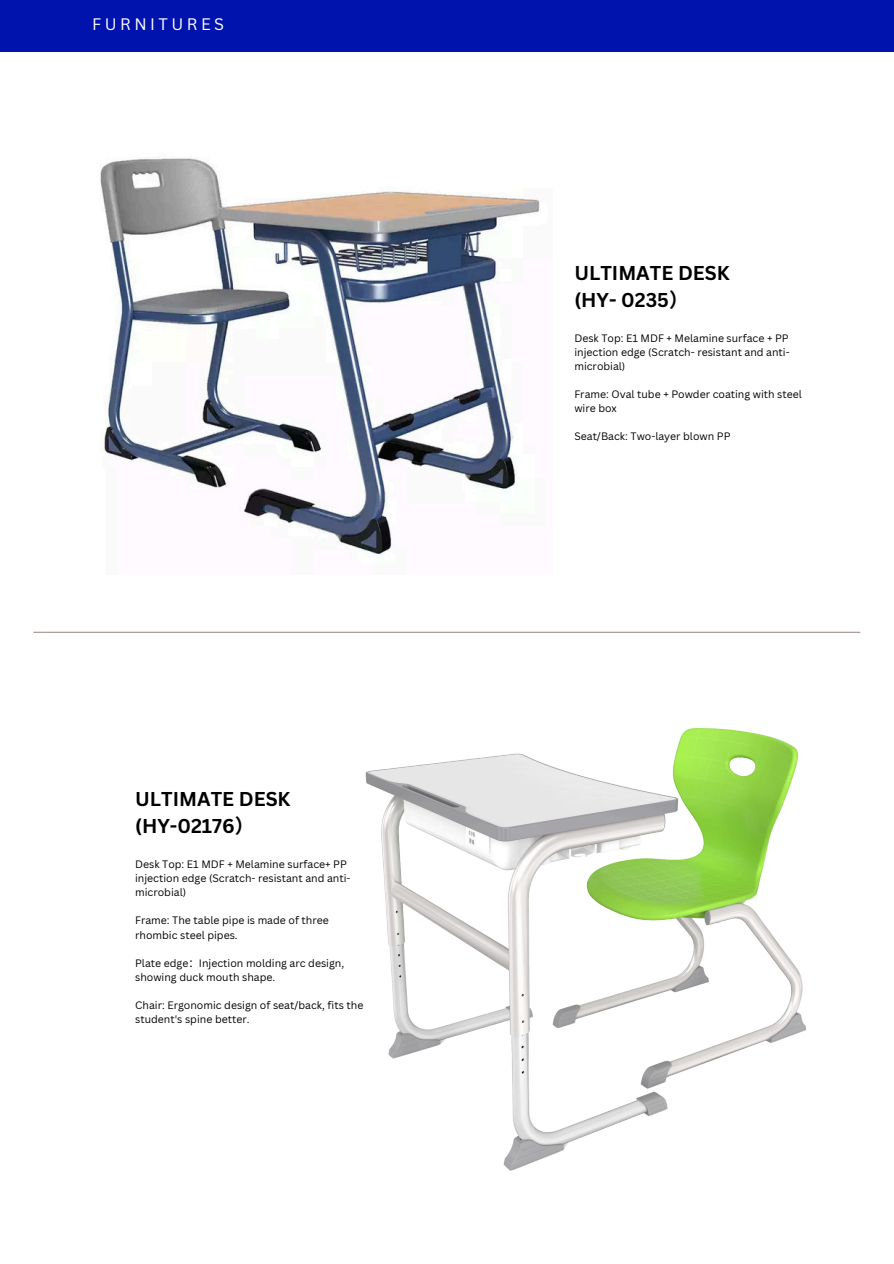
<style>
.page{position:relative;width:894px;height:1264px;background:#fff}
.page>*{position:absolute;margin:0;border:0;box-sizing:border-box;transform-origin:0 0}
.t1{font:700 19.5px/27px "Canva Sans";color:#000}
.t2{font:16.2px "Canva Sans";letter-spacing:.215em;color:#fff}
.t3{font:10.5px/14px "Canva Sans";color:#000}
.s1{font-family:"Noto Sans CJ Ksc"}
</style>
<div class="page">
<div style="left:0;top:0;width:893px;height:51px;background:#0014ad"></div>
<img style="left:100px;top:158px;width:440px;height:397px">
<img style="left:365px;top:728px;width:441px;height:443px">
<hr style="left:33px;top:631px;width:827px;height:2px;background:#9d938e">
<h1 class="t2" style="left:92px;top:13px;width:133px">FURNITURES</h1>
<p class="t1" style="left:135px;top:785px;width:157px">ULTIMATE DESK (HY-02176<span class="s1">）</span></p>
<p class="t3" style="left:135px;top:857px;width:217px">Desk Top: E1 MDF + Melamine surface+ PP injection edge (Scratch- resistant and anti&shy;microbial)</p>
<p class="t3" style="left:135px;top:913px;width:195px">Frame: The table pipe is made of three rhombic steel pipes.</p>
<p class="t3" style="left:135px;top:955px;width:210px">Plate edge<span class="s1">：</span>Injection molding arc design, showing duck mouth shape.</p>
<h1 class="t3" style="left:135px;top:997px;width:230px">Chair: Ergonomic design of seat/back, fits the student's spine better.</h1>
<p class="t1" style="left:574px;top:258px;width:157px">ULTIMATE DESK (HY- 0235<span class="s1">）</span></p>
<p class="t3" style="left:574px;top:330px;width:217px;text-align:justify">Desk Top: E1 MDF + Melamine surface + PP injection edge (Scratch- resistant and anti&shy;microbial)</p>
<p class="t3" style="left:574px;top:386px;width:229px">Frame: Oval tube + Powder coating with steel wire box</p>
<p class="t3" style="left:574px;top:428px;width:158px">Seat/Back: Two-layer blown PP</p>
</div>
